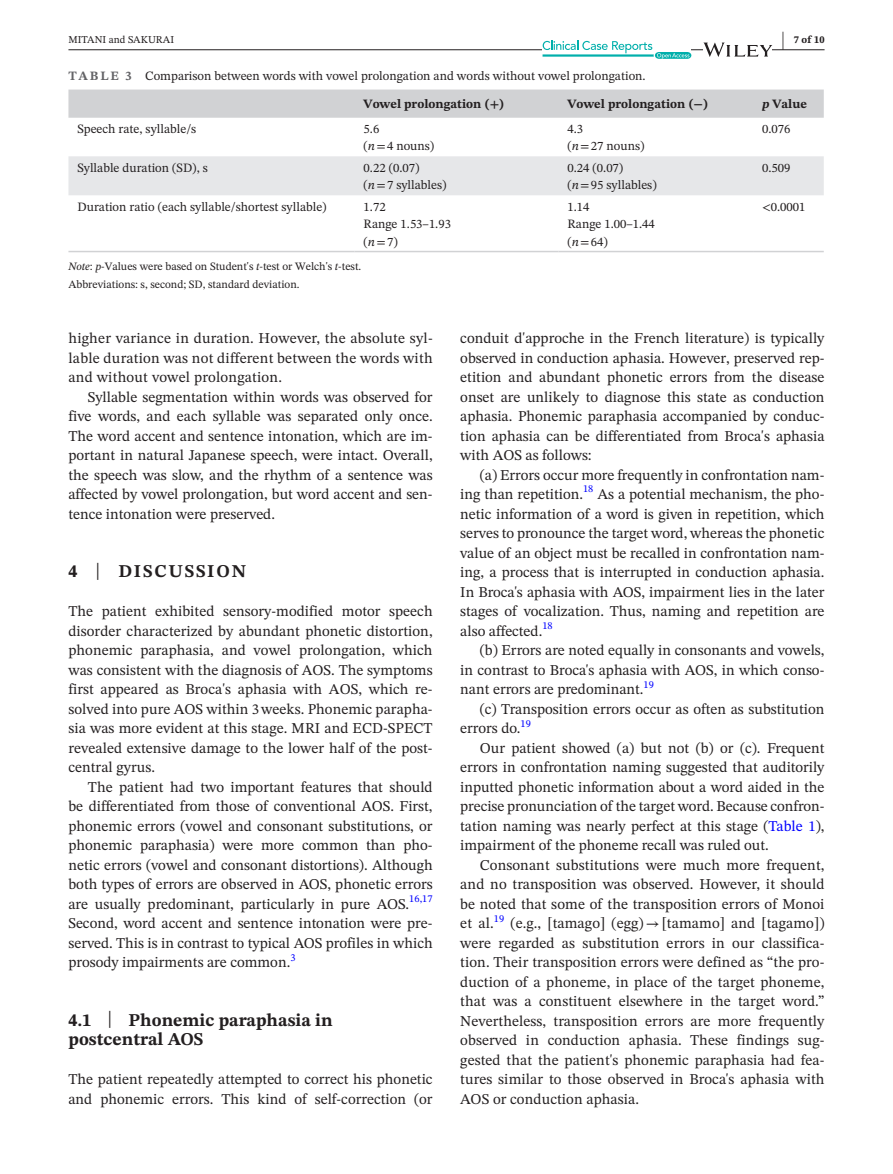
<style>
.page{position:relative;width:893px;height:1174px;background:#fff}
.page>*{position:absolute;margin:0;border:0;box-sizing:border-box;transform-origin:0 0}
.t1{font:700 21px "STIX Two Text";color:#231f20;scale:.42 1}
.t2{font:700 18px/19.5px "STIX Two Text";color:#231f20}
.t3{font:700 18px "STIX Two Text";letter-spacing:.1em;color:#231f20}
.t4{font:15px/19.5px "STIX Two Text";color:#231f20;text-align:justify}
.t5{font:12.75px/17.2px "STIX Two Text";color:#231f20}
.t6{font:700 12.75px "STIX Two Text";color:#231f20}
.t7{font:11.25px/18px "STIX Two Text";color:#231f20}
.t8{font:10.5px "STIX Two Text";color:#231f20}
.t9{font:10.5px "STIX Two Text";color:#00f}
.t10{font:700 10.5px "STIX Two Text";color:#231f20}
.s1{font-weight:700;color:#636366}
.s2{font-family:"STIX"}
.s3{font-style:italic}
.s4{font-weight:400;font-size:23.7px}
.s5{color:#00f}
</style>
<div class="page">
<hr style="left:68px;top:49px;width:756px;height:1px;background:#231f20">
<svg style="left:543px;top:41px;width:148px;height:18px"></svg>
<svg style="left:703px;top:43px;width:69px;height:14px"></svg>
<div style="left:68px;top:90px;width:756px;height:28px;background:#d1d2d4"></div>
<div style="left:68px;top:156px;width:756px;height:39px;background:#e6e7e9"></div>
<hr style="left:68px;top:251px;width:287px;height:1px;background:#d1d2d4">
<hr style="left:355px;top:251px;width:203px;height:1px;background:#d1d2d4">
<hr style="left:558px;top:251px;width:195px;height:1px;background:#d1d2d4">
<hr style="left:753px;top:251px;width:71px;height:1px;background:#d1d2d4">
<h1 class="t1" style="left:782px;top:24px;width:8px">|</h1>
<p class="t8" style="left:68px;top:32px;width:107px">MITANI and SAKURAI</p>
<p class="t10" style="left:794px;top:32px;width:32px">7 of 10</p>
<p class="t5" style="left:68px;top:67px;width:579px"><span class="s1">TABLE 3</span> Comparison between words with vowel prolongation and words without vowel prolongation.</p>
<p class="t6" style="left:364px;top:95px;width:142px">Vowel prolongation (<span class="s2">+</span>)</p>
<p class="t6" style="left:567px;top:95px;width:142px">Vowel prolongation (−)</p>
<p class="t6" style="left:762px;top:95px;width:46px"><span class="s3">p</span> Value</p>
<p class="t5" style="left:77px;top:120px;width:120px">Speech rate, syllable/s</p>
<p class="t5" style="left:364px;top:120px;width:72px">5.6<br>(<span class="s3">n</span><span class="s2">=</span>4 nouns)</p>
<p class="t5" style="left:567px;top:120px;width:79px">4.3<br>(<span class="s3">n</span><span class="s2">=</span>27 nouns)</p>
<p class="t5" style="left:762px;top:120px;width:30px">0.076</p>
<p class="t5" style="left:77px;top:159px;width:132px">Syllable duration (SD), s</p>
<p class="t5" style="left:364px;top:159px;width:84px">0.22 (0.07) (<span class="s3">n</span><span class="s2">=</span>7 syllables)</p>
<p class="t5" style="left:567px;top:159px;width:91px">0.24 (0.07) (<span class="s3">n</span><span class="s2">=</span>95 syllables)</p>
<p class="t5" style="left:762px;top:159px;width:30px">0.509</p>
<p class="t5" style="left:77px;top:198px;width:251px">Duration ratio (each syllable/shortest syllable)</p>
<p class="t5" style="left:364px;top:198px;width:89px">1.72<br>Range 1.53–1.93 (<span class="s3">n</span><span class="s2">=</span>7)</p>
<p class="t5" style="left:567px;top:198px;width:89px">1.14<br>Range 1.00–1.44 (<span class="s3">n</span><span class="s2">=</span>64)</p>
<p class="t5" style="left:762px;top:198px;width:45px"><span class="s2">&lt;</span>0.0001</p>
<p class="t7" style="left:68px;top:257px;width:294px"><span class="s3">Note</span>: <span class="s3">p</span>-Values were based on Student's <span class="s3">t</span>-test or Welch's <span class="s3">t</span>-test.<br>Abbreviations: s, second; SD, standard deviation.</p>
<p class="t4" style="left:68px;top:328px;width:366px">higher variance in duration. However, the absolute syl&shy;lable duration was not different between the words with and without vowel prolongation.</p>
<p class="t4" style="left:68px;top:387px;width:366px;text-indent:20px">Syllable segmentation within words was observed for five words, and each syllable was separated only once.<br>The word accent and sentence intonation, which are im&shy;portant in natural Japanese speech, were intact. Overall, the speech was slow, and the rhythm of a sentence was affected by vowel prolongation, but word accent and sen&shy;tence intonation were preserved.</p>
<p class="t3" style="left:68px;top:558px;width:179px">4 <span class="s4">|</span> DISCUSSION</p>
<p class="t4" style="left:68px;top:601px;width:366px">The patient exhibited sensory-modified motor speech disorder characterized by abundant phonetic distortion, phonemic paraphasia, and vowel prolongation, which was consistent with the diagnosis of AOS. The symptoms first appeared as Broca's aphasia with AOS, which re&shy;solved into pure AOS within 3weeks. Phonemic parapha&shy;sia was more evident at this stage. MRI and ECD-SPECT revealed extensive damage to the lower half of the post&shy;central gyrus.</p>
<p class="t4" style="left:68px;top:777px;width:366px;text-indent:20px">The patient had two important features that should be differentiated from those of conventional AOS. First, phonemic errors (vowel and consonant substitutions, or phonemic paraphasia) were more common than pho&shy;netic errors (vowel and consonant distortions). Although both types of errors are observed in AOS, phonetic errors are usually predominant, particularly in pure AOS.</p>
<p class="t9" style="left:409px;top:891px;width:25px">16,17</p>
<p class="t4" style="left:68px;top:913px;width:366px">Second, word accent and sentence intonation were pre&shy;served. This is in contrast to typical AOS profiles in which prosody impairments are common.</p>
<p class="t9" style="left:290px;top:949px;width:7px">3</p>
<p class="t2" style="left:68px;top:1010px;width:266px">4.1 <span class="s4">|</span> Phonemic paraphasia in postcentral AOS</p>
<p class="t4" style="left:68px;top:1069px;width:366px">The patient repeatedly attempted to correct his phonetic and phonemic errors. This kind of self-correction (or</p>
<p class="t4" style="left:460px;top:328px;width:366px">conduit d'approche in the French literature) is typically observed in conduction aphasia. However, preserved rep&shy;etition and abundant phonetic errors from the disease onset are unlikely to diagnose this state as conduction aphasia. Phonemic paraphasia accompanied by conduc&shy;tion aphasia can be differentiated from Broca's aphasia with AOS as follows:</p>
<p class="t4" style="left:460px;top:465px;width:366px;text-indent:19px">(a) Errors occur more frequently in confrontation nam&shy;ing than repetition.<sup>18</sup> As a potential mechanism, the pho&shy;netic information of a word is given in repetition, which serves to pronounce the target word, whereas the phonetic value of an object must be recalled in confrontation nam&shy;ing, a process that is interrupted in conduction aphasia.<br>In Broca's aphasia with AOS, impairment lies in the later stages of vocalization. Thus, naming and repetition are also affected.</p>
<p class="t9" style="left:542px;top:618px;width:12px">18</p>
<p class="t4" style="left:460px;top:640px;width:366px;text-indent:20px">(b) Errors are noted equally in consonants and vowels, in contrast to Broca's aphasia with AOS, in which conso&shy;nant errors are predominant.</p>
<p class="t9" style="left:644px;top:676px;width:12px">19</p>
<p class="t4" style="left:460px;top:699px;width:366px;text-indent:20px">(c) Transposition errors occur as often as substitution errors do.</p>
<p class="t9" style="left:521px;top:715px;width:12px">19</p>
<p class="t4" style="left:460px;top:738px;width:366px;text-indent:20px">Our patient showed (a) but not (b) or (c). Frequent errors in confrontation naming suggested that auditorily inputted phonetic information about a word aided in the precise pronunciation of the target word. Because confron&shy;tation naming was nearly perfect at this stage (<span class="s5">Table 1</span>), impairment of the phoneme recall was ruled out.</p>
<p class="t4" style="left:460px;top:855px;width:366px;text-indent:20px">Consonant substitutions were much more frequent, and no transposition was observed. However, it should be noted that some of the transposition errors of Monoi et al.</p>
<p class="t9" style="left:494px;top:910px;width:12px">19</p>
<p class="t4" style="left:460px;top:913px;width:366px;text-indent:50px">(e.g., [tamago] (egg)<span class="s2">→</span>[tamamo] and [tagamo]) were regarded as substitution errors in our classifica&shy;tion. Their transposition errors were defined as “the pro&shy;duction of a phoneme, in place of the target phoneme, that was a constituent elsewhere in the target word.” Nevertheless, transposition errors are more frequently observed in conduction aphasia. These findings sug&shy;gested that the patient's phonemic paraphasia had fea&shy;tures similar to those observed in Broca's aphasia with AOS or conduction aphasia.</p>
</div>
